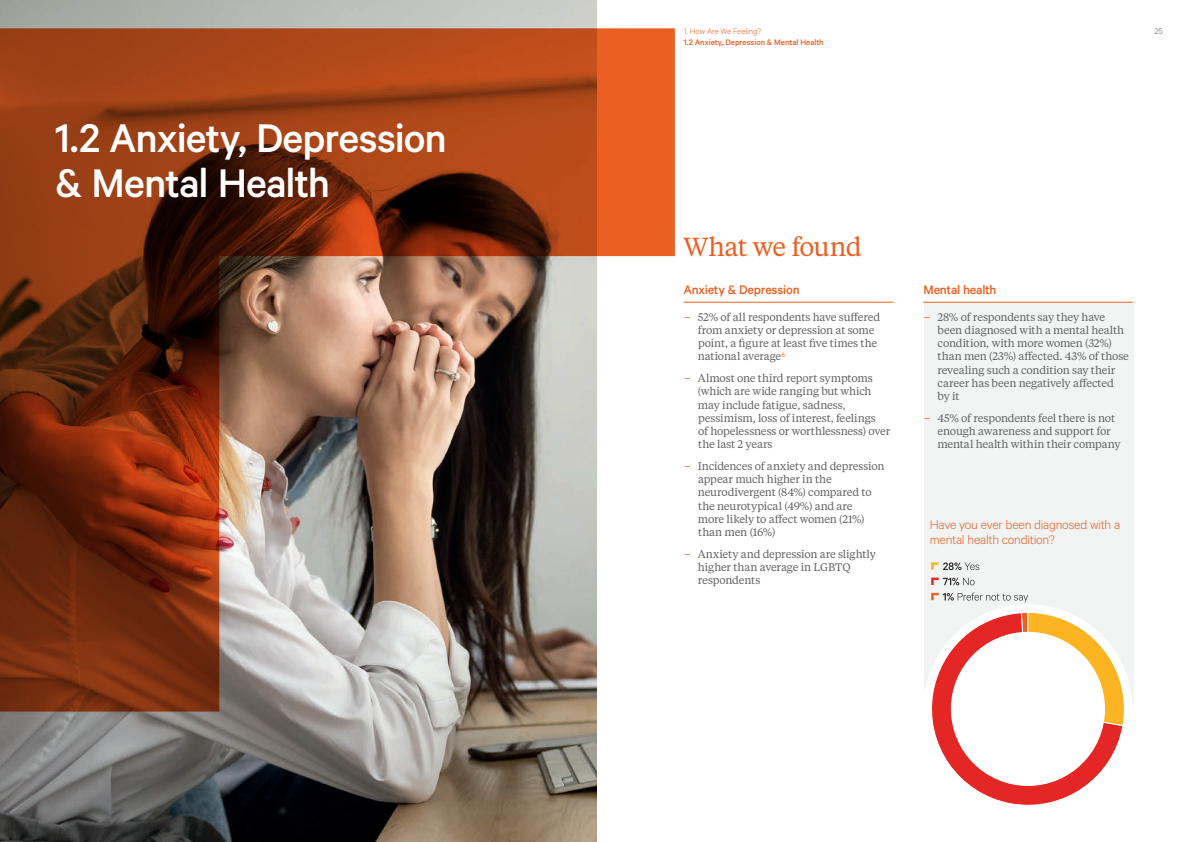
<style>
.page{position:relative;width:1191px;height:842px;background:#fff}
.page>*{position:absolute;margin:0;border:0;box-sizing:border-box;transform-origin:0 0}
.t1{font:500 45px/45px "Calibre";letter-spacing:-.025em;color:#fff}
.t2{font:26px "Tiempos Text";letter-spacing:-.03em;color:#eb5f22}
.t3{font:300 14px/15px "Calibre";letter-spacing:-.015em;color:#eb5f22}
.t4{font:500 14px "Calibre";letter-spacing:-.015em;color:#eb5f22}
.t5{font:11px/13.2px "Tiempos Text";letter-spacing:-.015em;color:#636366}
.t6{font:500 9px "Calibre";letter-spacing:-.005em;color:#eb5f22}
.t7{font:300 9px "Calibre";letter-spacing:-.01em;color:#eb5f22}
.t8{font:300 9px "Calibre";color:#636366}
.s1{color:#eb5f22}
</style>
<div class="page">
<div style="left:924px;top:302px;width:209px;height:403px;background:#f1f4f3"></div>
<img style="left:0;top:0;width:596px;height:842px">
<img style="left:0;top:28px;width:675px;height:683px">
<hr style="left:683px;top:302px;width:210px;height:1px;background:#eb5f22">
<hr style="left:923px;top:302px;width:209px;height:1px;background:#eb5f22">
<svg style="left:924px;top:612px;width:201px;height:194px"></svg>
<div style="left:951px;top:632px;width:153px;height:153px;background:#fff;border-radius:50%"></div>
<svg style="left:931px;top:562px;width:48px;height:8px"></svg>
<svg style="left:931px;top:578px;width:43px;height:7px"></svg>
<svg style="left:931px;top:592px;width:97px;height:10px"></svg>
<h1 class="t1" style="left:55px;top:115px;width:393px">1.2 Anxiety, Depression &amp; Mental Health</h1>
<p class="t7" style="left:683px;top:26px;width:79px">1. How Are We Feeling?</p>
<p class="t6" style="left:683px;top:37px;width:141px">1.2 Anxiety, Depression &amp; Mental Health</p>
<p class="t8" style="left:1154px;top:26px;width:10px">25</p>
<h2 class="t2" style="left:683px;top:229px;width:180px">What we found</h2>
<p class="t4" style="left:683px;top:281px;width:118px">Anxiety &amp; Depression</p>
<p class="t5" style="left:698px;top:310px;width:184px;text-indent:-14px"><span class="s1">–</span> 52% of all respondents have suffered from anxiety or depression at some point, a figure at least five times the national average<sup>6</sup></p>
<p class="t5" style="left:697px;top:371px;width:194px;text-indent:-13px"><span class="s1">–</span> Almost one third report symptoms (which are wide ranging but which may include fatigue, sadness, pessimism, loss of interest, feelings<br>of hopelessness or worthlessness) over the last 2 years</p>
<p class="t5" style="left:698px;top:459px;width:188px;text-indent:-14px"><span class="s1">–</span> Incidences of anxiety and depression appear much higher in the neurodivergent (84%) compared to the neurotypical (49%) and are<br>more likely to affect women (21%) than men (16%)</p>
<p class="t5" style="left:698px;top:547px;width:180px;text-indent:-14px"><span class="s1">–</span> Anxiety and depression are slightly higher than average in LGBTQ respondents</p>
<p class="t4" style="left:923px;top:281px;width:75px">Mental health</p>
<p class="t5" style="left:937px;top:310px;width:193px;text-indent:-14px"><span class="s1">–</span> 28% of respondents say they have been diagnosed with a mental health condition, with more women (32%) than men (23%) affected. 43% of those revealing such a condition say their career has been negatively affected<br>by it</p>
<p class="t5" style="left:937px;top:411px;width:185px;text-indent:-14px"><span class="s1">–</span> 45% of respondents feel there is not enough awareness and support for mental health within their company</p>
<p class="t3" style="left:929px;top:517px;width:192px">Have you ever been diagnosed with a mental health condition?</p>
</div>
